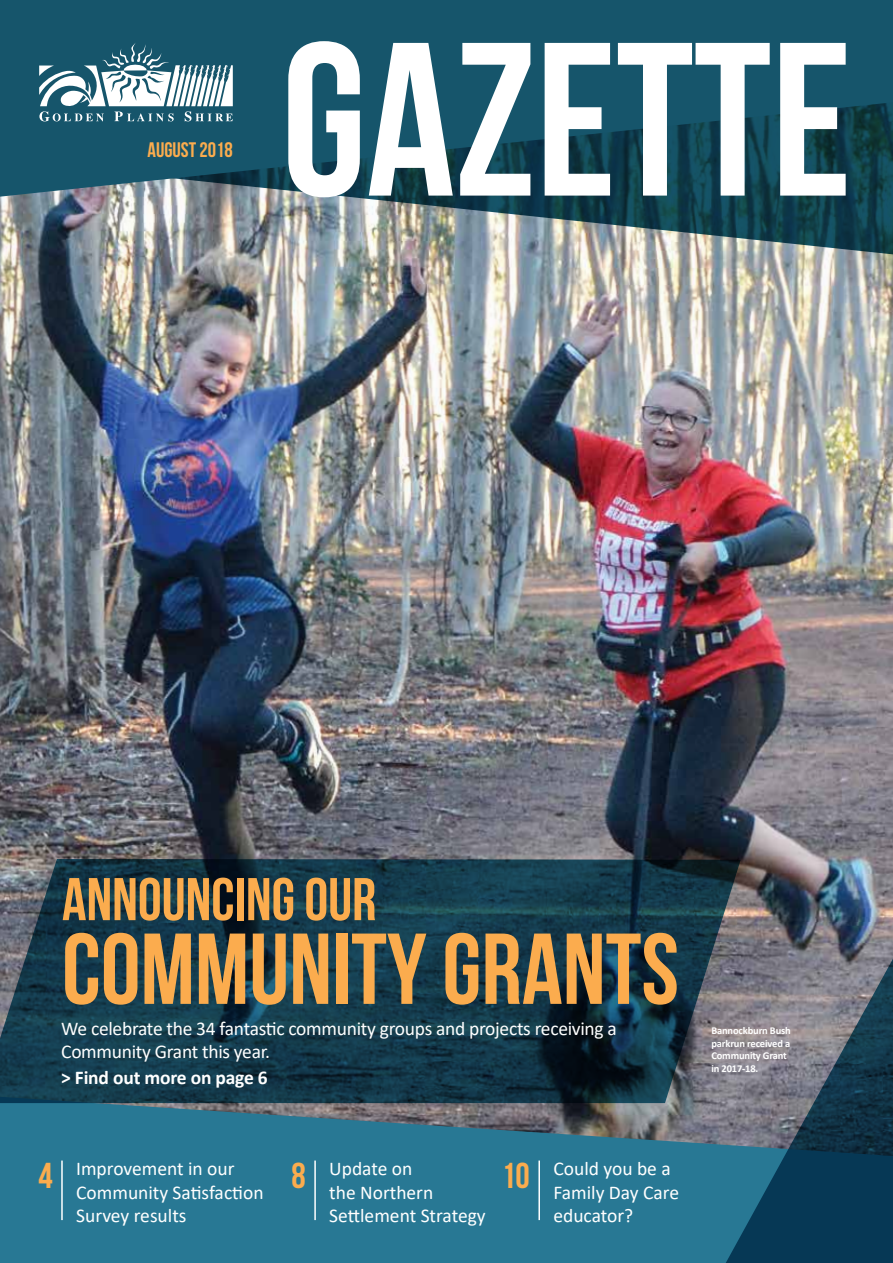
<style>
.page{position:relative;width:893px;height:1263px;background:#fff}
.page>*{position:absolute;margin:0;border:0;box-sizing:border-box;transform-origin:0 0}
.t1{font:700 218.1px "Bebas Neue";color:#fff}
.t2{font:700 100.5px "Bebas Neue";color:#fbac4e}
.t3{font:700 60.15px "Bebas Neue";color:#fbac4e}
.t4{font:700 21px "Bebas Neue";color:#fbac4e}
.t5{font:19.5px/23.4px "Calibri";letter-spacing:-.01em;color:#fff}
.t6{font:700 19.5px "Calibri";letter-spacing:-.01em;color:#fff}
.t7{font:700 10.5px/12.6px "Calibri";letter-spacing:-.015em;color:#fff}
.s1{font-family:"Bebas Neue";font-weight:700;font-size:36px;color:#fbac4e}
</style>
<div class="page">
<img style="left:0;top:257px;width:893px;height:665px">
<img style="left:0;top:197px;width:893px;height:60px">
<svg style="left:0;top:0;width:893px;height:197px;background:#175164"></svg>
<svg style="left:0;top:1103px;width:713px;height:160px;background:#307690"></svg>
<svg style="left:713px;top:922px;width:180px;height:341px;background:#435d6f"></svg>
<hr style="left:61px;top:1160px;width:2px;height:60px;background:#fff">
<hr style="left:314px;top:1160px;width:2px;height:60px;background:#fff">
<hr style="left:538px;top:1160px;width:2px;height:60px;background:#fff">
<svg style="left:39px;top:43px;width:194px;height:78px"></svg>
<svg style="left:0;top:859px;width:741px;height:244px;background:#1a3c4c"></svg>
<p class="t4" style="left:147px;top:138px;width:87px">AUGUST 2018</p>
<h1 class="t1" style="left:282px;top:1px;width:572px">GAZETTE</h1>
<h3 class="t3" style="left:62px;top:866px;width:316px">ANNOUNCING OUR</h3>
<h2 class="t2" style="left:62px;top:914px;width:618px">COMMUNITY GRANTS</h2>
<p class="t5" style="left:61px;top:1016px;width:557px">We celebrate the 34 fantastic community groups and projects receiving a<br>Community Grant this year.</p>
<p class="t6" style="left:61px;top:1064px;width:208px">&gt; Find out more on page 6</p>
<p class="t5" style="left:76px;top:1156px;width:189px;text-indent:-38px"><span class="s1">4</span> Improvement in our<br>Community Satisfaction<br>Survey results</p>
<p class="t5" style="left:329px;top:1156px;width:158px;text-indent:-38px"><span class="s1">8</span> Update on<br>the Northern<br>Settlement Strategy</p>
<p class="t5" style="left:553px;top:1156px;width:127px;text-indent:-52px"><span class="s1">10</span> Could you be a<br>Family Day Care educator?</p>
<p class="t7" style="left:711px;top:1024px;width:81px">Bannockburn Bush parkrun received a<br>Community Grant in 2017-18.</p>
</div>
